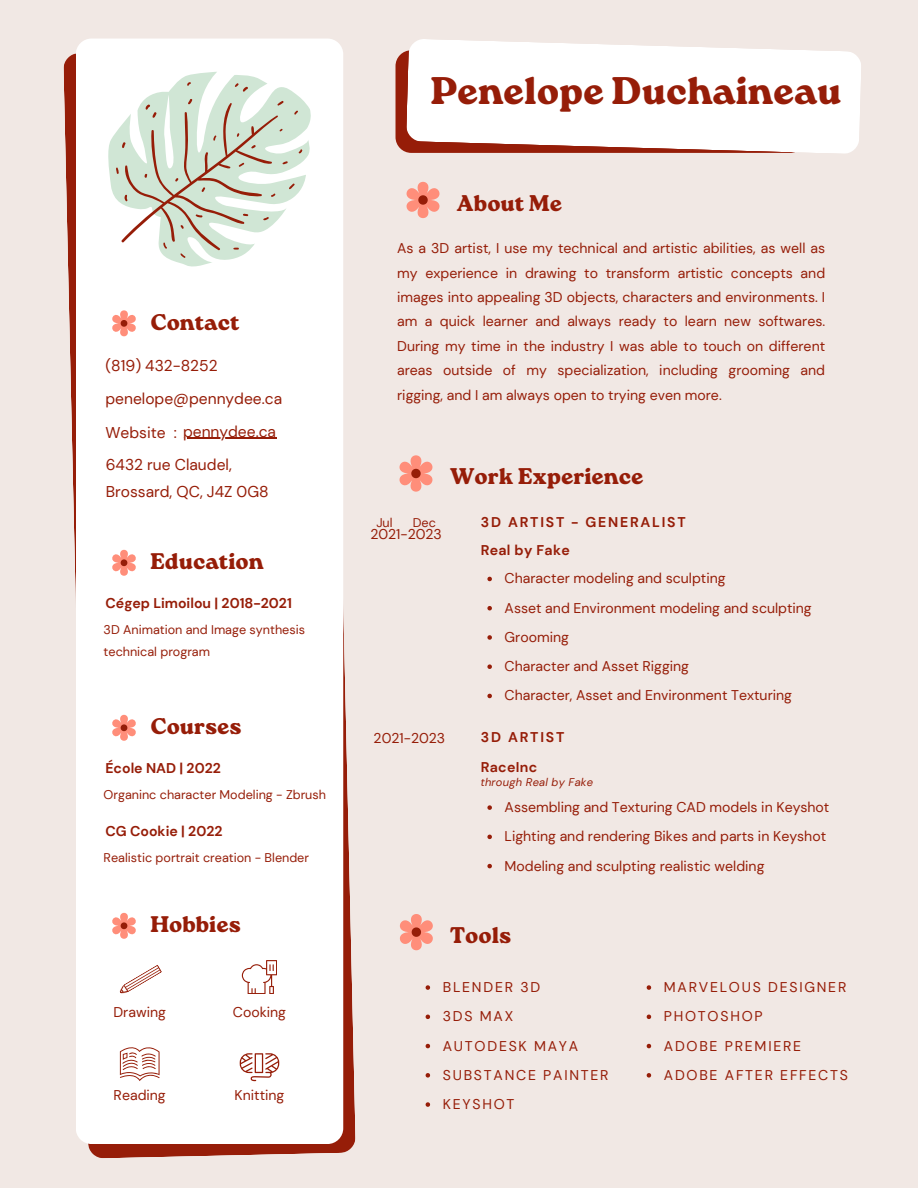
<style>
.page{position:relative;width:918px;height:1188px;background:#f1e8e4}
.page>*{position:absolute;margin:0;border:0;box-sizing:border-box;transform-origin:0 0}
.t1{font:800 38.4px "Roca One";color:#961d08}
.t2{font:800 22.65px "Roca One";color:#961d08}
.t3{font:800 22.5px "Roca One";color:#961d08}
.t4{font:15.6px/27px "DM Sans";color:#961d08}
.t5{font:14.1px/24.3px "DM Sans";color:#961d08;text-align:justify}
.t6{font:14.1px "DM Sans";letter-spacing:.125em;color:#961d08}
.t7{font:700 14.1px "DM Sans";color:#961d08}
.t8{font:700 14.1px "DM Sans";letter-spacing:.125em;color:#961d08}
.t9{font:700 14.1px "DM Sans";letter-spacing:.02em;color:#961d08}
.t10{font:12.6px "DM Sans";color:#961d08}
.t11{font:italic 11.1px "DM Sans";letter-spacing:.02em;color:#961d08}
</style>
<div class="page">
<div style="left:396px;top:50px;width:410px;height:103px;background:#961d08;border-radius:16px"></div>
<svg style="left:63px;top:53px;width:293px;height:1105px"></svg>
<svg style="left:406px;top:39px;width:455px;height:115px;fill:#fff"></svg>
<div style="left:76px;top:39px;width:267px;height:1105px;background:#fff"></div>
<svg style="left:399px;top:455px;width:34px;height:37px"></svg>
<svg style="left:106px;top:547px;width:37px;height:31px"></svg>
<svg style="left:406px;top:181px;width:34px;height:38px"></svg>
<svg style="left:106px;top:307px;width:37px;height:32px"></svg>
<svg style="left:106px;top:910px;width:37px;height:31px"></svg>
<svg style="left:242px;top:960px;width:35px;height:34px"></svg>
<svg style="left:108px;top:72px;width:203px;height:194px"></svg>
<svg style="left:106px;top:712px;width:37px;height:31px"></svg>
<svg style="left:117px;top:964px;width:45px;height:32px"></svg>
<svg style="left:240px;top:1053px;width:39px;height:28px"></svg>
<svg style="left:120px;top:1047px;width:39px;height:34px"></svg>
<svg style="left:487px;top:577px;width:5px;height:4px"></svg>
<svg style="left:487px;top:606px;width:5px;height:4px"></svg>
<svg style="left:487px;top:635px;width:5px;height:5px"></svg>
<svg style="left:487px;top:664px;width:5px;height:5px"></svg>
<svg style="left:487px;top:694px;width:5px;height:4px"></svg>
<hr style="left:183px;top:438px;width:93px;height:1px;background:#961d08">
<svg style="left:487px;top:805px;width:5px;height:5px"></svg>
<svg style="left:487px;top:835px;width:5px;height:4px"></svg>
<svg style="left:487px;top:864px;width:5px;height:4px"></svg>
<svg style="left:400px;top:914px;width:33px;height:37px"></svg>
<svg style="left:426px;top:985px;width:4px;height:5px"></svg>
<svg style="left:426px;top:1015px;width:4px;height:4px"></svg>
<svg style="left:426px;top:1044px;width:4px;height:4px"></svg>
<svg style="left:426px;top:1073px;width:4px;height:5px"></svg>
<svg style="left:426px;top:1102px;width:4px;height:5px"></svg>
<svg style="left:647px;top:985px;width:4px;height:5px"></svg>
<svg style="left:647px;top:1015px;width:4px;height:4px"></svg>
<svg style="left:647px;top:1044px;width:4px;height:4px"></svg>
<svg style="left:647px;top:1073px;width:4px;height:5px"></svg>
<p class="t3" style="left:151px;top:309px;width:91px">Contact</p>
<p class="t4" style="left:106px;top:352px;width:114px">(819) 432-8252</p>
<p class="t4" style="left:106px;top:386px;width:178px">penelope@pennydee.ca</p>
<p class="t4" style="left:183px;top:418px;width:95px">pennydee.ca</p>
<p class="t4" style="left:106px;top:451px;width:164px">6432 rue Claudel,<br>Brossard, QC, J4Z 0G8</p>
<p class="t4" style="left:106px;top:419px;width:73px">Website :</p>
<p class="t3" style="left:151px;top:549px;width:115px">Education</p>
<p class="t7" style="left:106px;top:594px;width:188px">Cégep Limoilou | 2018-2021</p>
<p class="t10" style="left:104px;top:621px;width:203px">3D Animation and Image synthesis</p>
<h2 class="t10" style="left:104px;top:643px;width:108px">technical program</h2>
<p class="t3" style="left:151px;top:714px;width:93px">Courses</p>
<p class="t7" style="left:106px;top:759px;width:117px">École NAD | 2022</p>
<h1 class="t10" style="left:104px;top:786px;width:224px">Organinc character Modeling - Zbrush</h1>
<p class="t7" style="left:106px;top:822px;width:118px">CG Cookie | 2022</p>
<h2 class="t10" style="left:104px;top:849px;width:207px">Realistic portrait creation - Blender</h2>
<p class="t3" style="left:151px;top:912px;width:92px">Hobbies</p>
<p class="t5" style="left:113px;top:1000px;width:54px">Drawing</p>
<p class="t5" style="left:233px;top:1000px;width:55px">Cooking</p>
<h2 class="t5" style="left:114px;top:1083px;width:54px">Reading</h2>
<p class="t5" style="left:235px;top:1083px;width:51px">Knitting</p>
<p class="t1" style="left:431px;top:69px;width:412px">Penelope Duchaineau</p>
<p class="t2" style="left:457px;top:190px;width:107px">About Me</p>
<p class="t5" style="left:397px;top:237px;width:429px">As a 3D artist, I use my technical and artistic abilities, as well as my experience in drawing to transform artistic concepts and images into appealing 3D objects, characters and environments. I am a quick learner and always ready to learn new softwares.<br>During my time in the industry I was able to touch on different areas outside of my specialization, including grooming and rigging, and I am always open to trying even more.</p>
<h2 class="t2" style="left:450px;top:463px;width:195px">Work Experience</h2>
<p class="t10" style="left:376px;top:515px;width:18px">Jul</p>
<p class="t10" style="left:413px;top:515px;width:25px">Dec</p>
<p class="t5" style="left:370px;top:522px;width:73px">2021-2023</p>
<p class="t8" style="left:481px;top:513px;width:206px">3D ARTIST - GENERALIST</p>
<p class="t9" style="left:481px;top:541px;width:91px">Real by Fake</p>
<p class="t5" style="left:505px;top:567px;width:222px">Character modeling and sculpting</p>
<p class="t5" style="left:505px;top:596px;width:309px">Asset and Environment modeling and sculpting</p>
<h2 class="t5" style="left:505px;top:625px;width:66px">Grooming</h2>
<p class="t5" style="left:505px;top:654px;width:186px">Character and Asset Rigging</p>
<h6 class="t5" style="left:505px;top:684px;width:289px">Character, Asset and Environment Texturing</h6>
<p class="t5" style="left:374px;top:726px;width:73px">2021-2023</p>
<p class="t8" style="left:481px;top:728px;width:85px">3D ARTIST</p>
<p class="t9" style="left:481px;top:758px;width:58px">RaceInc</p>
<h4 class="t11" style="left:481px;top:775px;width:114px">through Real by Fake</h4>
<h2 class="t5" style="left:505px;top:795px;width:326px">Assembling and Texturing CAD models in Keyshot</h2>
<h5 class="t5" style="left:505px;top:824px;width:323px">Lighting and rendering Bikes and parts in Keyshot</h5>
<p class="t5" style="left:505px;top:854px;width:261px">Modeling and sculpting realistic welding</p>
<p class="t2" style="left:450px;top:922px;width:63px">Tools</p>
<p class="t6" style="left:443px;top:978px;width:99px">BLENDER 3D</p>
<p class="t5" style="left:443px;top:1004px;width:72px">3DS MAX</p>
<p class="t6" style="left:443px;top:1037px;width:137px">AUTODESK MAYA</p>
<p class="t6" style="left:443px;top:1066px;width:167px">SUBSTANCE PAINTER</p>
<p class="t6" style="left:443px;top:1095px;width:73px">KEYSHOT</p>
<p class="t6" style="left:664px;top:978px;width:184px">MARVELOUS DESIGNER</p>
<p class="t6" style="left:664px;top:1007px;width:100px">PHOTOSHOP</p>
<p class="t6" style="left:664px;top:1037px;width:139px">ADOBE PREMIERE</p>
<p class="t6" style="left:664px;top:1066px;width:186px">ADOBE AFTER EFFECTS</p>
</div>
